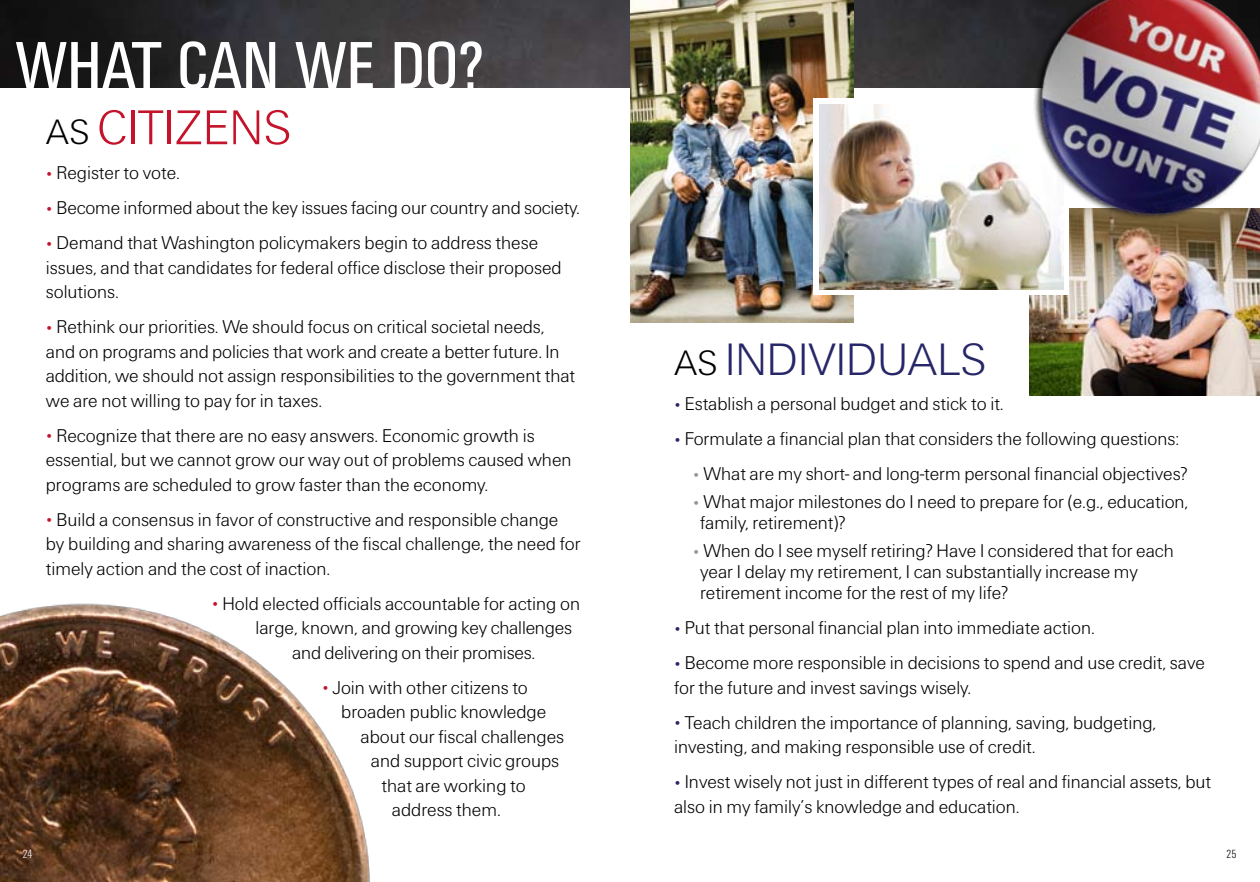
<style>
.page{position:relative;width:1260px;height:882px;background:#fff}
.page>*{position:absolute;margin:0;border:0;box-sizing:border-box;transform-origin:0 0}
.t1{font:70px "Univers U57";letter-spacing:.01em;color:#fff}
.t2{font:50.75px "Univers U45";color:#c4132a}
.t3{font:47.25px "Univers U45";color:#272668}
.t4{font:19.25px/24.5px "Univers U45";color:#000}
.t5{font:12.25px "Univers U47";color:#fff}
.t6{font:12.25px "Univers U47";color:#000}
.s1{font-size:36.75px;color:#000}
.s2{font-size:29.75px;color:#c4132a}
.s3{font-size:29.75px;color:#272668}
.s4{font-size:29.75px;color:#939598}
</style>
<div class="page">
<img style="left:0;top:0;width:997px;height:87px">
<img style="left:1029px;top:265px;width:231px;height:130px">
<img style="left:630px;top:0;width:224px;height:322px">
<div style="left:814px;top:99px;width:255px;height:196px;background:#fff"></div>
<img style="left:819px;top:105px;width:245px;height:185px">
<img style="left:997px;top:0;width:263px;height:265px">
<img style="left:0;top:603px;width:370px;height:279px">
<h1 class="t1" style="left:16px;top:24px;width:470px">WHAT CAN WE DO?</h1>
<h2 class="t2" style="left:46px;top:93px;width:247px"><span class="s1">AS</span> CITIZENS</h2>
<p class="t4" style="left:46px;top:162px;width:136px"><span class="s2">•</span> Register to vote.</p>
<p class="t4" style="left:46px;top:197px;width:536px"><span class="s2">•</span> Become informed about the key issues facing our country and society.</p>
<p class="t4" style="left:46px;top:232px;width:517px"><span class="s2">•</span> Demand that Washington policymakers begin to address these issues, and that candidates for federal office disclose their proposed solutions.</p>
<p class="t4" style="left:46px;top:316px;width:531px"><span class="s2">•</span> Rethink our priorities. We should focus on critical societal needs, and on programs and policies that work and create a better future. In addition, we should not assign responsibilities to the government that we are not willing to pay for in taxes.</p>
<p class="t4" style="left:46px;top:425px;width:527px"><span class="s2">•</span> Recognize that there are no easy answers. Economic growth is essential, but we cannot grow our way out of problems caused when programs are scheduled to grow faster than the economy.</p>
<p class="t4" style="left:46px;top:509px;width:536px"><span class="s2">•</span> Build a consensus in favor of constructive and responsible change by building and sharing awareness of the fiscal challenge, the need for timely action and the cost of inaction.</p>
<p class="t4" style="left:212px;top:593px;width:370px"><span class="s2">•</span> Hold elected officials accountable for acting on</p>
<p class="t4" style="left:255px;top:617px;width:318px">large, known, and growing key challenges</p>
<p class="t4" style="left:292px;top:642px;width:245px">and delivering on their promises.</p>
<p class="t4" style="left:322px;top:677px;width:207px"><span class="s2">•</span> Join with other citizens to</p>
<p class="t4" style="left:341px;top:701px;width:206px">broaden public knowledge</p>
<p class="t4" style="left:360px;top:726px;width:205px">about our fiscal challenges</p>
<p class="t4" style="left:371px;top:750px;width:190px">and support civic groups</p>
<p class="t4" style="left:381px;top:775px;width:146px">that are working to</p>
<p class="t4" style="left:392px;top:799px;width:110px">address them.</p>
<h3 class="t3" style="left:674px;top:328px;width:314px"><span class="s1">AS</span> INDIVIDUALS</h3>
<p class="t4" style="left:674px;top:393px;width:331px"><span class="s3">•</span> Establish a personal budget and stick to it.</p>
<p class="t4" style="left:674px;top:428px;width:507px"><span class="s3">•</span> Formulate a financial plan that considers the following questions:</p>
<p class="t4" style="left:693px;top:463px;width:497px"><span class="s4">•</span> What are my short- and long-term personal financial objectives?</p>
<p class="t4" style="left:700px;top:493px;width:490px;line-height:21px;text-indent:-7px"><span class="s4">•</span> What major milestones do I need to prepare for (e.g., education, family, retirement)?</p>
<p class="t4" style="left:700px;top:542px;width:475px;line-height:21px;text-indent:-7px"><span class="s4">•</span> When do I see myself retiring? Have I considered that for each year I delay my retirement, I can substantially increase my retirement income for the rest of my life?</p>
<p class="t4" style="left:674px;top:617px;width:422px"><span class="s3">•</span> Put that personal financial plan into immediate action.</p>
<p class="t4" style="left:674px;top:652px;width:532px"><span class="s3">•</span> Become more responsible in decisions to spend and use credit, save for the future and invest savings wisely.</p>
<p class="t4" style="left:674px;top:712px;width:484px"><span class="s3">•</span> Teach children the importance of planning, saving, budgeting, investing, and making responsible use of credit.</p>
<p class="t4" style="left:674px;top:771px;width:538px"><span class="s3">•</span> Invest wisely not just in different types of real and financial assets, but also in my family’s knowledge and education.</p>
<p class="t5" style="left:23px;top:846px;width:11px">24</p>
<p class="t6" style="left:1227px;top:846px;width:11px">25</p>
</div>
